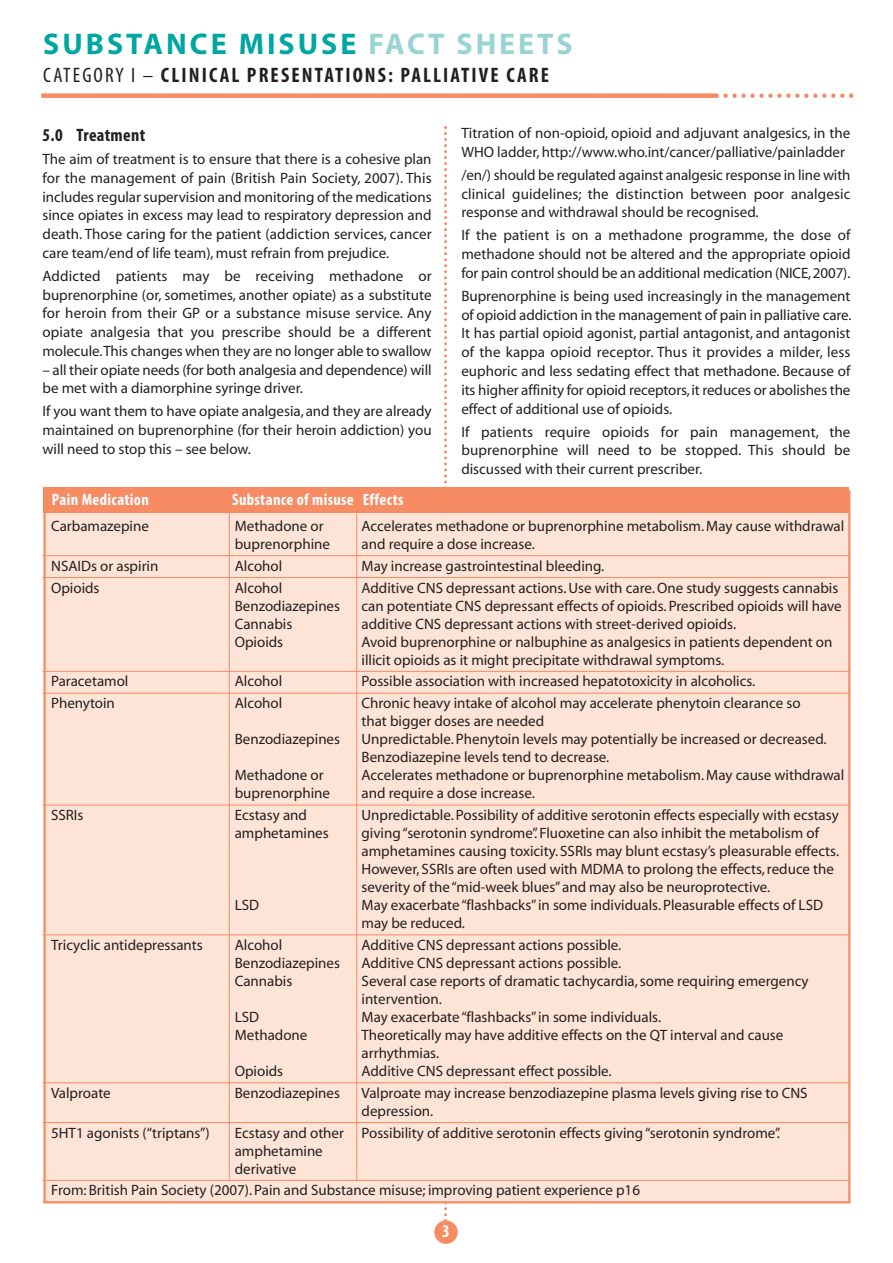
<style>
.page{position:relative;width:893px;height:1263px;background:#fff}
.page>*{position:absolute;margin:0;border:0;box-sizing:border-box;transform-origin:0 0}
.t1{font:700 30px "Myriad";letter-spacing:.1em;color:#00a6a0}
.t2{font:700 condensed 21px "Myriad Pro";letter-spacing:.1em;color:#231f20}
.t3{font:700 condensed 18px "Myriad Pro";letter-spacing:.02em;color:#231f20}
.t4{font:700 condensed 18px "Myriad Pro";color:#fff}
.t5{font:700 condensed 16.5px "Myriad Pro";letter-spacing:.02em;color:#fff}
.t6{font:15px/18.8px "Myriad";color:#231f20}
.s1{color:#98d4d3}
.s2{font-weight:400}
</style>
<div class="page">
<div style="left:434px;top:1220px;width:24px;height:24px;background:#f68b64;border-radius:50%"></div>
<svg style="left:444px;top:126px;width:3px;height:1094px"></svg>
<svg style="left:41px;top:93px;width:812px;height:5px;background:#f7a080"></svg>
<div style="left:46px;top:492px;width:802px;height:709px;background:#fee4d6"></div>
<hr style="left:43px;top:555px;width:807px;height:1px;background:#f68b64">
<hr style="left:43px;top:577px;width:807px;height:1px;background:#f68b64">
<hr style="left:43px;top:671px;width:807px;height:1px;background:#f68b64">
<hr style="left:43px;top:693px;width:807px;height:1px;background:#f68b64">
<hr style="left:43px;top:805px;width:807px;height:1px;background:#f68b64">
<hr style="left:43px;top:934px;width:807px;height:1px;background:#f68b64">
<hr style="left:43px;top:1082px;width:807px;height:1px;background:#f68b64">
<hr style="left:43px;top:1122px;width:807px;height:1px;background:#f68b64">
<hr style="left:43px;top:1180px;width:807px;height:1px;background:#f68b64">
<hr style="left:43px;top:1202px;width:807px;height:1px;background:#f68b64">
<div style="left:43px;top:488px;width:806px;height:25px;background:#f68b64"></div>
<hr style="left:229px;top:511px;width:1px;height:668px;background:#f68b64">
<hr style="left:356px;top:513px;width:1px;height:668px;background:#f68b64">
<h1 class="t1" style="left:43px;top:32px;width:531px">SUBSTANCE MISUSE <span class="s1">FACT SHEETS</span></h1>
<h2 class="t2" style="left:43px;top:68px;width:507px"><span class="s2">CATEGORY I –</span> CLINICAL PRESENTATIONS: PALLIATIVE CARE</h2>
<p class="t3" style="left:43px;top:129px;width:104px">5.0 Treatment</p>
<p class="t6" style="left:43px;top:151px;width:391px;text-align:justify">The aim of treatment is to ensure that there is a cohesive plan for the management of pain (British Pain Society, 2007). This includes regular supervision and monitoring of the medications since opiates in excess may lead to respiratory depression and death. Those caring for the patient (addiction services, cancer care team/end of life team), must refrain from prejudice.</p>
<p class="t6" style="left:43px;top:268px;width:391px;text-align:justify">Addicted patients may be receiving methadone or buprenorphine (or, sometimes, another opiate) as a substitute for heroin from their GP or a substance misuse service. Any opiate analgesia that you prescribe should be a different molecule.This changes when they are no longer able to swallow</p>
<p class="t6" style="left:43px;top:361px;width:391px">– all their opiate needs (for both analgesia and dependence) will be met with a diamorphine syringe driver.</p>
<p class="t6" style="left:43px;top:403px;width:391px;text-align:justify">If you want them to have opiate analgesia, and they are already maintained on buprenorphine (for their heroin addiction) you will need to stop this – see below.</p>
<p class="t5" style="left:52px;top:493px;width:99px">Pain Medication</p>
<p class="t5" style="left:232px;top:493px;width:173px">Substance of misuse Effects</p>
<p class="t6" style="left:461px;top:125px;width:391px">Titration of non-opioid, opioid and adjuvant analgesics, in the<br>WHO ladder, http://www.who.int/cancer/palliative/painladder</p>
<p class="t6" style="left:461px;top:167px;width:391px;text-align:justify">/en/) should be regulated against analgesic response in line with clinical guidelines; the distinction between poor analgesic response and withdrawal should be recognised.</p>
<p class="t6" style="left:461px;top:227px;width:391px;text-align:justify">If the patient is on a methadone programme, the dose of methadone should not be altered and the appropriate opioid for pain control should be an additional medication (NICE,2007).</p>
<p class="t6" style="left:461px;top:288px;width:392px;text-align:justify">Buprenorphine is being used increasingly in the management of opioid addiction in the management of pain in palliative care.<br>It has partial opioid agonist, partial antagonist, and antagonist of the kappa opioid receptor. Thus it provides a milder, less euphoric and less sedating effect that methadone. Because of its higher affinity for opioid receptors,it reduces or abolishes the effect of additional use of opioids.</p>
<p class="t6" style="left:461px;top:423px;width:391px;text-align:justify">If patients require opioids for pain management, the buprenorphine will need to be stopped. This should be discussed with their current prescriber.</p>
<p class="t6" style="left:51px;top:518px;width:99px">Carbamazepine</p>
<p class="t6" style="left:235px;top:518px;width:90px">Methadone or</p>
<p class="t6" style="left:362px;top:518px;width:484px">Accelerates methadone or buprenorphine metabolism. May cause withdrawal</p>
<p class="t6" style="left:235px;top:536px;width:97px">buprenorphine</p>
<p class="t6" style="left:362px;top:536px;width:175px">and require a dose increase.</p>
<p class="t6" style="left:51px;top:558px;width:109px">NSAIDs or aspirin</p>
<p class="t6" style="left:235px;top:558px;width:49px">Alcohol</p>
<p class="t6" style="left:362px;top:558px;width:244px">May increase gastrointestinal bleeding.</p>
<p class="t6" style="left:51px;top:579px;width:50px">Opioids</p>
<p class="t6" style="left:235px;top:579px;width:49px">Alcohol</p>
<p class="t6" style="left:362px;top:579px;width:478px">Additive CNS depressant actions.Use with care.One study suggests cannabis</p>
<p class="t6" style="left:235px;top:597px;width:107px">Benzodiazepines</p>
<p class="t6" style="left:362px;top:597px;width:482px">can potentiate CNS depressant effects of opioids. Prescribed opioids will have</p>
<p class="t6" style="left:235px;top:615px;width:59px">Cannabis</p>
<p class="t6" style="left:362px;top:615px;width:376px">additive CNS depressant actions with street-derived opioids.</p>
<p class="t6" style="left:235px;top:633px;width:50px">Opioids</p>
<p class="t6" style="left:362px;top:634px;width:472px;line-height:18px">Avoid buprenorphine or nalbuphine as analgesics in patients dependent on illicit opioids as it might precipitate withdrawal symptoms.</p>
<p class="t6" style="left:51px;top:673px;width:79px">Paracetamol</p>
<p class="t6" style="left:235px;top:673px;width:49px">Alcohol</p>
<p class="t6" style="left:362px;top:673px;width:395px">Possible association with increased hepatotoxicity in alcoholics.</p>
<p class="t6" style="left:51px;top:695px;width:65px">Phenytoin</p>
<p class="t6" style="left:235px;top:695px;width:49px">Alcohol</p>
<p class="t6" style="left:362px;top:695px;width:441px;line-height:18px">Chronic heavy intake of alcohol may accelerate phenytoin clearance so that bigger doses are needed</p>
<p class="t6" style="left:235px;top:731px;width:107px">Benzodiazepines</p>
<p class="t6" style="left:362px;top:731px;width:467px;line-height:18px">Unpredictable. Phenytoin levels may potentially be increased or decreased.<br>Benzodiazepine levels tend to decrease.</p>
<p class="t6" style="left:235px;top:767px;width:90px">Methadone or</p>
<p class="t6" style="left:362px;top:767px;width:484px">Accelerates methadone or buprenorphine metabolism. May cause withdrawal</p>
<p class="t6" style="left:235px;top:785px;width:97px">buprenorphine</p>
<p class="t6" style="left:362px;top:785px;width:175px">and require a dose increase.</p>
<p class="t6" style="left:51px;top:807px;width:34px">SSRIs</p>
<p class="t6" style="left:235px;top:807px;width:74px">Ecstasy and</p>
<p class="t6" style="left:362px;top:807px;width:479px">Unpredictable. Possibility of additive serotonin effects especially with ecstasy</p>
<p class="t6" style="left:235px;top:825px;width:95px">amphetamines</p>
<p class="t6" style="left:362px;top:825px;width:479px;line-height:18px">giving“serotonin syndrome”. Fluoxetine can also inhibit the metabolism of amphetamines causing toxicity. SSRIs may blunt ecstasy’s pleasurable effects.<br>However, SSRIs are often used with MDMA to prolong the effects,reduce the severity of the“mid-week blues”and may also be neuroprotective.</p>
<p class="t6" style="left:235px;top:897px;width:26px">LSD</p>
<p class="t6" style="left:362px;top:897px;width:463px;line-height:18px">May exacerbate“flashbacks”in some individuals. Pleasurable effects of LSD may be reduced.</p>
<p class="t6" style="left:51px;top:937px;width:153px">Tricyclic antidepressants</p>
<p class="t6" style="left:235px;top:937px;width:49px">Alcohol</p>
<p class="t6" style="left:362px;top:937px;width:261px">Additive CNS depressant actions possible.</p>
<p class="t6" style="left:235px;top:955px;width:107px">Benzodiazepines</p>
<p class="t6" style="left:362px;top:955px;width:261px">Additive CNS depressant actions possible.</p>
<p class="t6" style="left:235px;top:973px;width:59px">Cannabis</p>
<p class="t6" style="left:362px;top:973px;width:449px;line-height:18px">Several case reports of dramatic tachycardia,some requiring emergency intervention.</p>
<p class="t6" style="left:235px;top:1009px;width:26px">LSD</p>
<p class="t6" style="left:362px;top:1009px;width:301px">May exacerbate“flashbacks”in some individuals.</p>
<p class="t6" style="left:235px;top:1027px;width:74px">Methadone</p>
<p class="t6" style="left:362px;top:1027px;width:423px;line-height:18px">Theoretically may have additive effects on the QT interval and cause arrhythmias.</p>
<p class="t6" style="left:235px;top:1063px;width:50px">Opioids</p>
<p class="t6" style="left:362px;top:1063px;width:252px">Additive CNS depressant effect possible.</p>
<p class="t6" style="left:51px;top:1085px;width:61px">Valproate</p>
<p class="t6" style="left:235px;top:1085px;width:107px">Benzodiazepines</p>
<p class="t6" style="left:362px;top:1085px;width:448px;line-height:18px">Valproate may increase benzodiazepine plasma levels giving rise to CNS depression.</p>
<p class="t6" style="left:51px;top:1124px;width:160px">5HT1 agonists (“triptans”)</p>
<p class="t6" style="left:235px;top:1125px;width:547px;line-height:18px">Ecstasy and other Possibility of additive serotonin effects giving“serotonin syndrome”. amphetamine<br>derivative</p>
<p class="t6" style="left:51px;top:1182px;width:590px">From: British Pain Society (2007). Pain and Substance misuse; improving patient experience p16</p>
<p class="t4" style="left:442px;top:1224px;width:9px">3</p>
</div>
